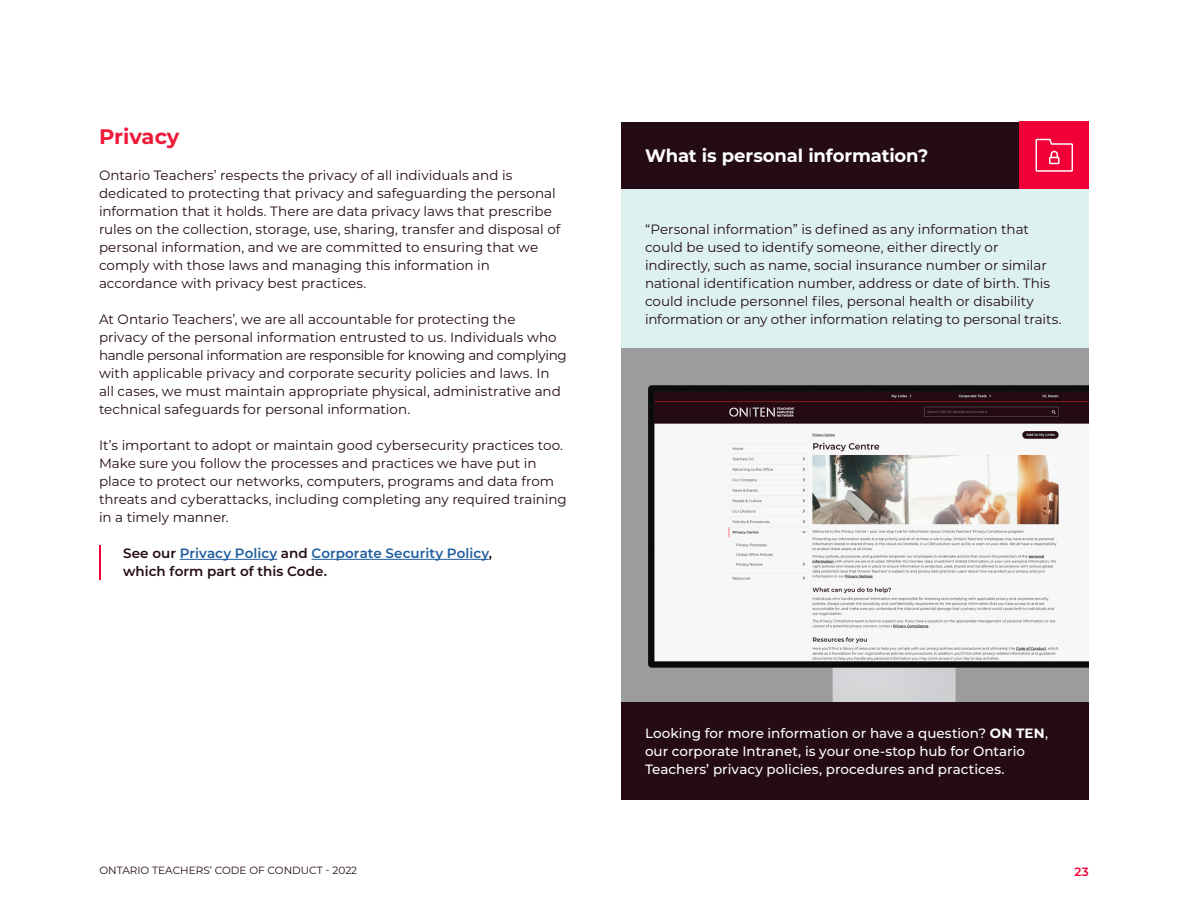
<style>
.page{position:relative;width:1188px;height:918px;background:#fff}
.page>*{position:absolute;margin:0;border:0;box-sizing:border-box;transform-origin:0 0}
.t1{font:700 21px "Montserrat";letter-spacing:-.005em;color:#ed1a39}
.Tint_Callout_Headlin{font:700 18px "Montserrat";letter-spacing:-.01em;color:#fff}
.Body{font:13.5px/18px "Montserrat";color:#240b15}
.Tint_Callout_body{font:13.5px/18px "Montserrat";letter-spacing:-.005em;color:#240b15}
.Black_Callout_Body{font:500 13.5px/18px "Montserrat";color:#fff}
.SeeOur_Callout{font:600 13.5px/18px "Montserrat";letter-spacing:.005em;color:#215e9e}
.t2{font:600 12px "Montserrat";color:#f00037}
.t3{font:10.5px "Montserrat";color:#240b15}
.s1{color:#240b15}
.s2{font-weight:700}
</style>
<div class="page">
<div style="left:621px;top:122px;width:468px;height:67px;background:#240b15"></div>
<div style="left:621px;top:189px;width:468px;height:162px;background:#ddf1f0"></div>
<div style="left:1020px;top:122px;width:69px;height:67px;background:#f00037"></div>
<svg style="left:1036px;top:139px;width:37px;height:33px"></svg>
<img style="left:621px;top:348px;width:468px;height:354px">
<hr style="left:99px;top:545px;width:1px;height:34px;background:#f00037">
<hr style="left:180px;top:559px;width:97px;height:1px;background:#215e9e">
<hr style="left:312px;top:559px;width:177px;height:1px;background:#215e9e">
<div style="left:621px;top:702px;width:468px;height:98px;background:#240b15"></div>
<h2 class="t1" style="left:99px;top:121px;width:82px">Privacy</h2>
<p class="Body" style="left:99px;top:166px;width:463px">Ontario Teachers’ respects the privacy of all individuals and is dedicated to protecting that privacy and safeguarding the personal information that it holds. There are data privacy laws that prescribe rules on the collection, storage, use, sharing, transfer and disposal of personal information, and we are committed to ensuring that we comply with those laws and managing this information in accordance with privacy best practices.</p>
<p class="Body" style="left:99px;top:310px;width:469px">At Ontario Teachers’, we are all accountable for protecting the privacy of the personal information entrusted to us. Individuals who handle personal information are responsible for knowing and complying with applicable privacy and corporate security policies and laws. In all cases, we must maintain appropriate physical, administrative and technical safeguards for personal information.</p>
<p class="Body" style="left:99px;top:436px;width:469px">It’s important to adopt or maintain good cybersecurity practices too.<br>Make sure you follow the processes and practices we have put in place to protect our networks, computers, programs and data from threats and cyberattacks, including completing any required training in a timely manner.</p>
<p class="SeeOur_Callout" style="left:123px;top:544px;width:371px"><span class="s1">See our</span> Privacy Policy <span class="s1">and</span> Corporate Security Policy<span class="s1">, which form part of this Code.</span></p>
<p class="Tint_Callout_Headlin" style="left:645px;top:143px;width:285px">What is personal information?</p>
<p class="Tint_Callout_body" style="left:645px;top:220px;width:418px">“Personal information” is defined as any information that could be used to identify someone, either directly or indirectly, such as name, social insurance number or similar national identification number, address or date of birth. This could include personnel files, personal health or disability information or any other information relating to personal traits.</p>
<p class="Black_Callout_Body" style="left:645px;top:724px;width:405px">Looking for more information or have a question? <span class="s2">ON TEN</span>, our corporate Intranet, is your one-stop hub for Ontario<br>Teachers’ privacy policies, procedures and practices.</p>
<p class="t3" style="left:99px;top:863px;width:259px">ONTARIO TEACHERS’ CODE OF CONDUCT - 2022</p>
<p class="t2" style="left:1074px;top:863px;width:16px">23</p>
</div>
